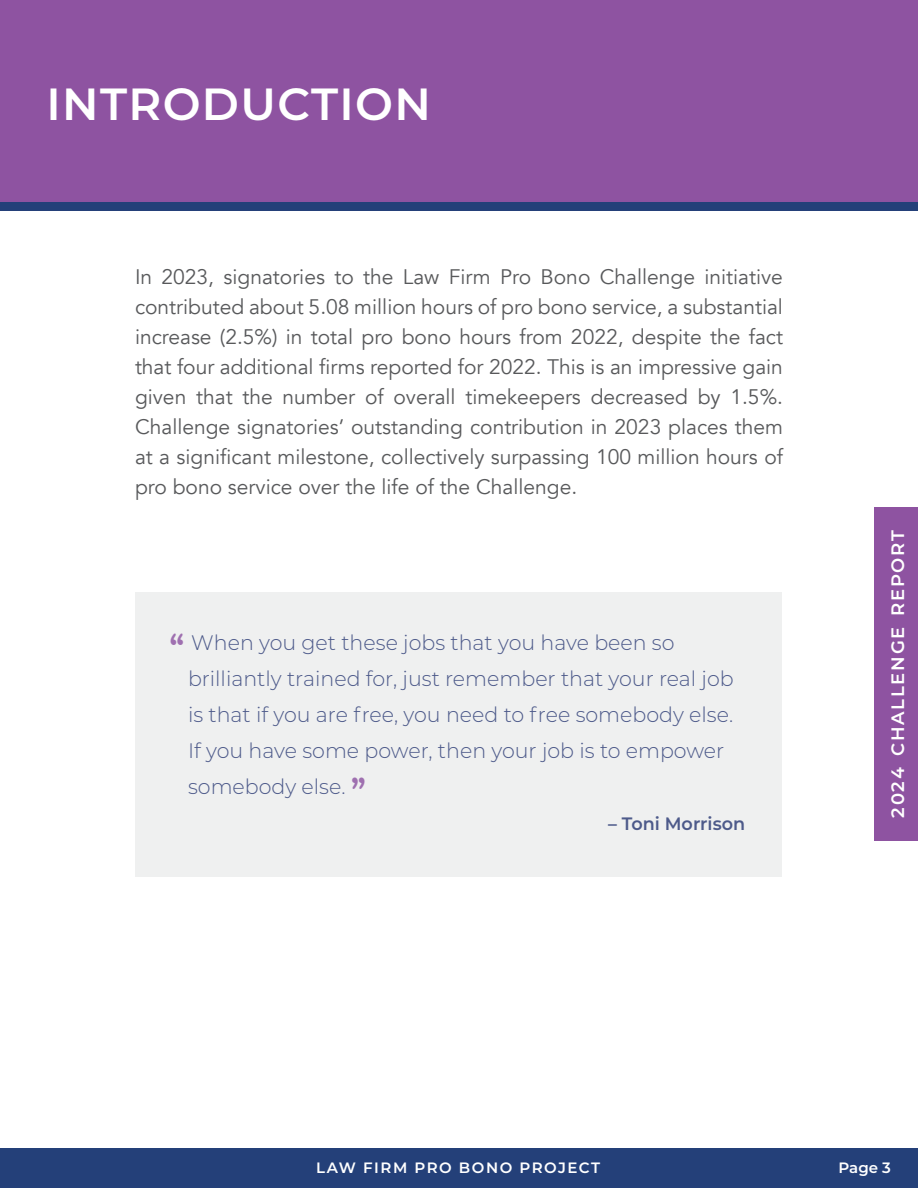
<style>
.page{position:relative;width:918px;height:1188px;background:#fff}
.page>*{position:absolute;margin:0;border:0;box-sizing:border-box;transform-origin:0 0}
.t1{font:600 45px "Montserrat";letter-spacing:.03em;color:#fff}
.t2{font:21px/30px "Avenir";color:#58595b;text-align:justify}
.t3{font:300 21px/36px "Montserrat";color:#4d5a8a}
.t4{font:600 18px "Montserrat";letter-spacing:.1em;color:#fff}
.t5{font:600 18px "Montserrat";color:#4d5a8a}
.t6{font:600 15px "Montserrat";letter-spacing:.1em;color:#fff}
.s1{font-family:"American Typewriter";font-weight:700;font-size:27px;color:#9f70b0}
</style>
<div class="page">
<div style="left:0;top:0;width:918px;height:203px;background:#8e53a1"></div>
<div style="left:0;top:1148px;width:918px;height:40px;background:#244079"></div>
<div style="left:874px;top:507px;width:44px;height:333px;background:#8e53a1"></div>
<div style="left:0;top:202px;width:918px;height:9px;background:#244079"></div>
<div style="left:135px;top:592px;width:646px;height:284px;background:#eff0f0"></div>
<h1 class="t1" style="left:47px;top:85px;width:386px">INTRODUCTION</h1>
<p class="t2" style="left:135px;top:263px;width:650px">In 2023, signatories to the Law Firm Pro Bono Challenge initiative contributed about 5.08 million hours of pro bono service, a sub stantial increase (2.5%) in total pro bono hours from 2022, despite the fact that four additional firms reported for 2022. This is an impressive gain given that the number of overall timekeepers decreased by 1.5%.<br>Challenge signatories’ outstanding contribution in 2023 places them at a significant milestone, collectively surpassing 100 million hours of pro bono service over the life of the Challenge.</p>
<p class="t3" style="left:188px;top:626px;width:547px;text-indent:-19px"><span class="s1">“</span> When you get these jobs that you have been so brilliantly trained for, just remember that your real job is that if you are free, you need to free somebody else.<br>If you have some power, then your job is to empower somebody else. <span class="s1">”</span></p>
<p class="t5" style="left:608px;top:816px;width:139px">– Toni Morrison</p>
<p class="t4" style="left:887px;top:818px;width:289px;rotate:-90deg">2024 CHALLENGE REPORT</p>
<p class="t6" style="left:316px;top:1161px;width:286px">LAW FIRM PRO BONO PROJECT</p>
<p class="t6" style="left:839px;top:1161px;width:54px">Page 3</p>
</div>
